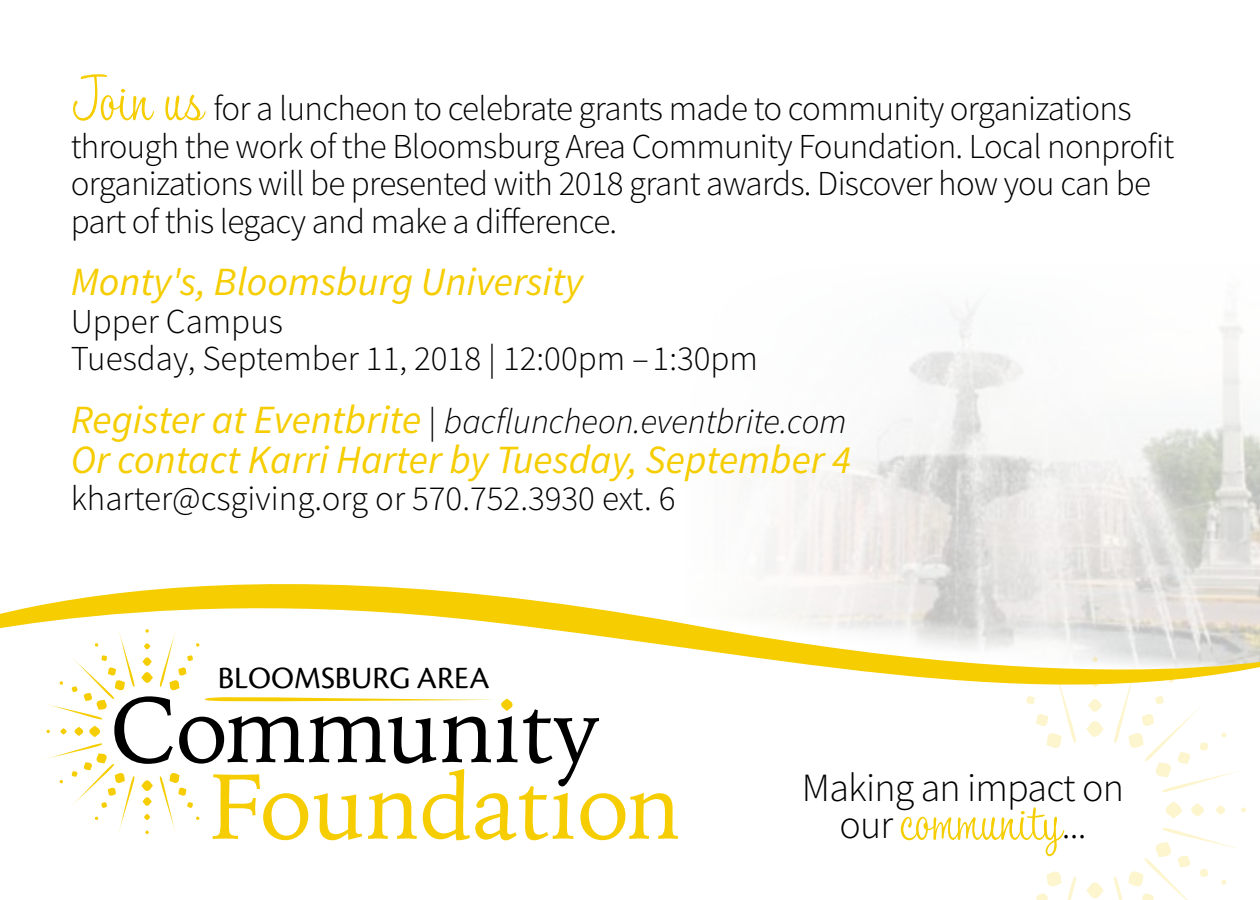
<style>
.page{position:relative;width:1260px;height:900px;background:#fff}
.page>*{position:absolute;margin:0;border:0;box-sizing:border-box;transform-origin:0 0}
.t1{font:57.5px "Tamarillo JF";color:#f5cd00}
.t2{font:italic 40px "Source Sans Pro";color:#f5cd00}
.t3{font:300 40px "Source Sans Pro";letter-spacing:-.02em;color:#000}
.t4{font:300 35px/37.5px "Source Sans Pro";letter-spacing:-.02em;color:#000}
.t5{font:300 35px/37.5px "Source Sans Pro";color:#000}
.t6{font:italic 300 35px "Source Sans Pro";color:#000}
.t7{font:32.25px "Cronos Pro";color:#000}
.s1{font-family:"Tamarillo JF";font-weight:400;font-size:62.5px;color:#f5cd00}
.s2{font-weight:400;font-size:40px;color:#f5cd00}
.s3{font-style:normal}
.s4{font-family:"Source Sans Pro";font-weight:300;font-size:40px;color:#000}
</style>
<div class="page">
<img style="left:780px;top:302px;width:480px;height:218px">
<svg style="left:0;top:520px;width:1260px;height:165px"></svg>
<svg style="left:43px;top:628px;width:635px;height:212px"></svg>
<svg style="left:1166px;top:801px;width:16px;height:18px"></svg>
<svg style="left:1191px;top:803px;width:13px;height:14px"></svg>
<svg style="left:1090px;top:678px;width:10px;height:9px"></svg>
<svg style="left:1216px;top:805px;width:9px;height:10px"></svg>
<svg style="left:1092px;top:657px;width:6px;height:5px"></svg>
<svg style="left:1241px;top:807px;width:5px;height:6px"></svg>
<svg style="left:1086px;top:883px;width:18px;height:15px"></svg>
<svg style="left:1086px;top:721px;width:18px;height:16px"></svg>
<svg style="left:1088px;top:699px;width:14px;height:13px"></svg>
<svg style="left:1036px;top:872px;width:40px;height:28px"></svg>
<svg style="left:1017px;top:656px;width:60px;height:92px"></svg>
<svg style="left:1113px;top:656px;width:138px;height:136px"></svg>
<svg style="left:1114px;top:828px;width:125px;height:72px"></svg>
<p class="t4" style="left:71px;top:90px;width:1105px"><span class="s1">Join us</span> for a luncheon to celebrate grants made to community organizations through the work of the Bloomsburg Area Community Foundation. Local nonprofit organizations will be presented with 2018 grant awards. Discover how you can be part of this legacy and make a difference.</p>
<p class="t2" style="left:71px;top:256px;width:514px">Monty's, Bloomsburg University</p>
<p class="t5" style="left:71px;top:302px;width:689px">Upper Campus<br>Tuesday, September 11, 2018 | 12:00pm –1:30pm</p>
<p class="t6" style="left:71px;top:400px;width:778px"><span class="s2">Register at Eventbrite</span> <span class="s3">|</span> bacfluncheon.eventbrite.com</p>
<p class="t2" style="left:71px;top:434px;width:782px">Or contact Karri Harter by Tuesday, September 4</p>
<p class="t5" style="left:71px;top:480px;width:606px">kharter@csgiving.org or 570.752.3930 ext. 6</p>
<p class="t7" style="left:218px;top:660px;width:273px">BLOOMSBURG AREA</p>
<p class="t3" style="left:802px;top:763px;width:324px">Making an impact on</p>
<h1 class="t1" style="left:840px;top:783px;width:248px"><span class="s4">our</span> community<span class="s4">...</span></h1>
</div>
